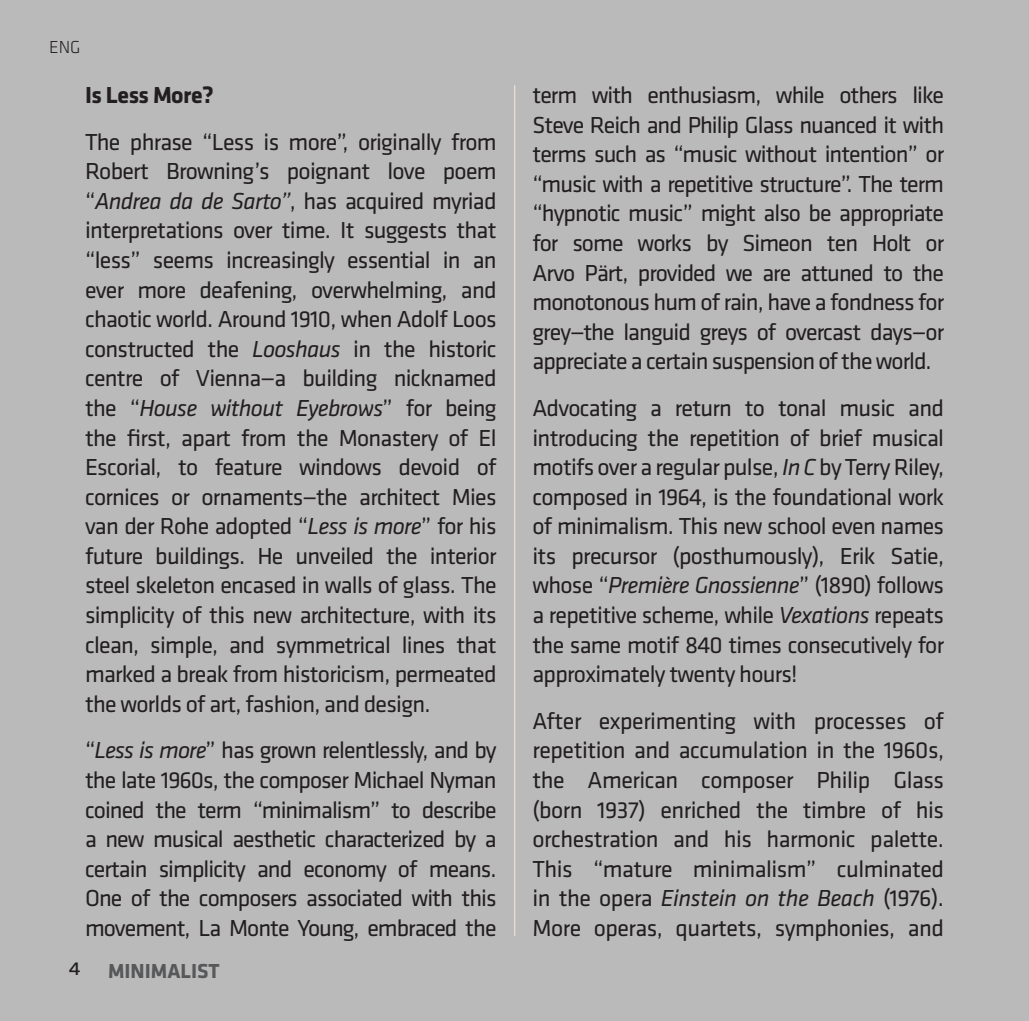
<style>
.page{position:relative;width:1029px;height:1021px;background:#fff}
.page>*{position:absolute;margin:0;border:0;box-sizing:border-box;transform-origin:0 0}
.t1{font:24px/29.7px "Klavika";letter-spacing:-.03em;color:#231f20;text-align:justify}
.t2{font:700 24px "Klavika";letter-spacing:-.02em;color:#231f20}
.t3{font:700 21px "Klavika";color:#57585a}
.t4{font:300 18px "Klavika";color:#231f20}
.s1{font-style:italic}
</style>
<div class="page">
<div style="left:0;top:0;width:1029px;height:1020px;background:#bababa"></div>
<hr style="left:514px;top:85px;width:1px;height:850px;background:#f4ecd2">
<p class="t4" style="left:49px;top:38px;width:33px">ENG</p>
<p class="t2" style="left:85px;top:82px;width:130px">Is Less More?</p>
<p class="t1" style="left:85px;top:127px;width:413px">The phrase “Less is more”, originally from Robert Browning’s poignant love poem “<span class="s1">Andrea da de Sarto”</span>, has acquired myriad interpretations over time. It suggests that “less” seems increasingly essential in an ever more deafening, overwhelming, and chaotic world. Around 1910, when Adolf Loos constructed the <span class="s1">Looshaus</span> in the historic centre of Vienna—a building nicknamed the “<span class="s1">House without Eyebrows</span>” for being the first, apart from the Monastery of El Escorial, to feature windows devoid of cornices or ornaments—the architect Mies van der Rohe adopted “<span class="s1">Less is more</span>” for his future buildings. He unveiled the interior steel skeleton encased in walls of glass. The simplicity of this new architecture, with its clean, simple, and symmetrical lines that marked a break from historicism, permeated the worlds of art, fashion, and design.</p>
<p class="t1" style="left:85px;top:736px;width:413px">“<span class="s1">Less is more</span>” has grown relentlessly, and by the late 1960s, the composer Michael Nyman coined the term “minimalism” to describe a new musical aesthetic characterized by a certain simplicity and economy of means.<br>One of the composers associated with this movement, La Monte Young, embraced the</p>
<p class="t1" style="left:69px;top:952px;width:13px">4</p>
<p class="t3" style="left:108px;top:959px;width:113px">MINIMALIST</p>
<p class="t1" style="left:532px;top:81px;width:413px">term with enthusiasm, while others like Steve Reich and Philip Glass nuanced it with terms such as “music without intention” or “music with a repetitive structure”. The term “hypnotic music” might also be appropriate for some works by Simeon ten Holt or Arvo Pärt, provided we are attuned to the monotonous hum of rain, have a fondness for grey—the languid greys of overcast days—or appreciate a certain suspension of the world.</p>
<p class="t1" style="left:532px;top:393px;width:413px">Advocating a return to tonal music and introducing the repetition of brief musical motifs over a regular pulse, <span class="s1">In C</span> by Terry Riley, composed in 1964, is the foundational work of minimalism. This new school even names its precursor (posthumously), Erik Satie, whose “<span class="s1">Première Gnossienne</span>” (1890) follows a repetitive scheme, while <span class="s1">Vexations</span> repeats the same motif 840 times consecutively for approximately twenty hours!</p>
<p class="t1" style="left:532px;top:706px;width:413px">After experimenting with processes of repetition and accumulation in the 1960s, the American composer Philip Glass (born 1937) enriched the timbre of his orchestration and his harmonic palette.<br>This “mature minimalism” culminated in the opera <span class="s1">Einstein on the Beach</span> (1976).<br>More operas, quartets, symphonies, and</p>
</div>
